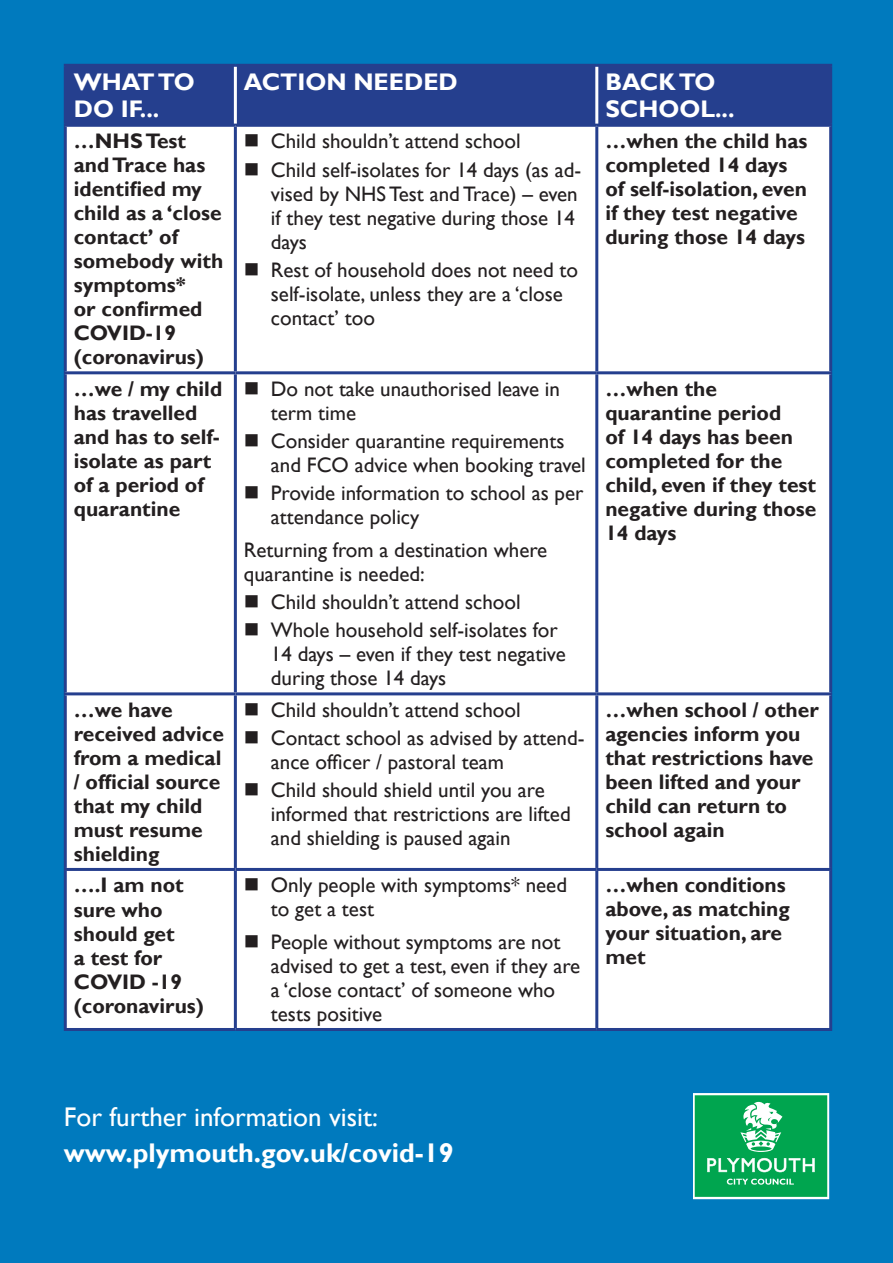
<style>
.page{position:relative;width:893px;height:1263px;background:#007abe}
.page>*{position:absolute;margin:0;border:0;box-sizing:border-box;transform-origin:0 0}
.t1{font:700 27px/36.6px "Gill Sans";color:#fff}
._14pt_header{font:700 24px/26.4px "Gill Sans";color:#fff}
.Main{font:21px/24px "Gill Sans";color:#231f20}
.Main-2{font:700 21px/24px "Gill Sans";color:#231f20}
.s1{font-weight:400}
</style>
<div class="page">
<div style="left:67px;top:67px;width:762px;height:57px;background:#253f8e"></div>
<div style="left:67px;top:127px;width:762px;height:901px;background:#fff"></div>
<hr style="left:64px;top:64px;width:171px;height:3px;background:#253f8e">
<hr style="left:64px;top:67px;width:3px;height:57px;background:#253f8e">
<hr style="left:235px;top:64px;width:362px;height:3px;background:#253f8e">
<hr style="left:597px;top:64px;width:235px;height:3px;background:#253f8e">
<hr style="left:829px;top:67px;width:3px;height:57px;background:#253f8e">
<hr style="left:64px;top:127px;width:3px;height:244px;background:#253f8e">
<hr style="left:234px;top:127px;width:3px;height:244px;background:#253f8e">
<hr style="left:595px;top:127px;width:3px;height:244px;background:#253f8e">
<hr style="left:829px;top:127px;width:3px;height:244px;background:#253f8e">
<hr style="left:64px;top:371px;width:171px;height:3px;background:#253f8e">
<hr style="left:64px;top:374px;width:3px;height:318px;background:#253f8e">
<hr style="left:235px;top:371px;width:362px;height:3px;background:#253f8e">
<hr style="left:234px;top:374px;width:3px;height:318px;background:#253f8e">
<hr style="left:597px;top:371px;width:235px;height:3px;background:#253f8e">
<hr style="left:595px;top:374px;width:3px;height:318px;background:#253f8e">
<hr style="left:829px;top:374px;width:3px;height:318px;background:#253f8e">
<hr style="left:64px;top:692px;width:171px;height:3px;background:#253f8e">
<hr style="left:64px;top:695px;width:3px;height:173px;background:#253f8e">
<hr style="left:235px;top:692px;width:362px;height:3px;background:#253f8e">
<hr style="left:234px;top:695px;width:3px;height:173px;background:#253f8e">
<hr style="left:597px;top:692px;width:235px;height:3px;background:#253f8e">
<hr style="left:595px;top:695px;width:3px;height:173px;background:#253f8e">
<hr style="left:829px;top:695px;width:3px;height:173px;background:#253f8e">
<hr style="left:64px;top:868px;width:171px;height:3px;background:#253f8e">
<hr style="left:64px;top:871px;width:3px;height:157px;background:#253f8e">
<hr style="left:235px;top:868px;width:362px;height:3px;background:#253f8e">
<hr style="left:234px;top:871px;width:3px;height:157px;background:#253f8e">
<hr style="left:597px;top:868px;width:235px;height:3px;background:#253f8e">
<hr style="left:595px;top:871px;width:3px;height:157px;background:#253f8e">
<hr style="left:829px;top:871px;width:3px;height:157px;background:#253f8e">
<hr style="left:64px;top:1028px;width:171px;height:3px;background:#253f8e">
<hr style="left:235px;top:1028px;width:362px;height:3px;background:#253f8e">
<hr style="left:597px;top:1028px;width:235px;height:3px;background:#253f8e">
<hr style="left:234px;top:67px;width:3px;height:57px;background:#fff">
<hr style="left:595px;top:67px;width:3px;height:57px;background:#fff">
<hr style="left:64px;top:124px;width:171px;height:3px;background:#253f8e">
<hr style="left:235px;top:124px;width:362px;height:3px;background:#253f8e">
<hr style="left:597px;top:124px;width:235px;height:3px;background:#253f8e">
<svg style="left:693px;top:1093px;width:136px;height:106px"></svg>
<svg style="left:246px;top:134px;width:12px;height:13px"></svg>
<svg style="left:246px;top:163px;width:12px;height:12px"></svg>
<svg style="left:246px;top:263px;width:12px;height:12px"></svg>
<svg style="left:246px;top:382px;width:12px;height:12px"></svg>
<svg style="left:246px;top:434px;width:12px;height:13px"></svg>
<svg style="left:246px;top:486px;width:12px;height:13px"></svg>
<svg style="left:246px;top:595px;width:12px;height:13px"></svg>
<svg style="left:246px;top:623px;width:12px;height:13px"></svg>
<svg style="left:246px;top:703px;width:12px;height:12px"></svg>
<svg style="left:246px;top:731px;width:12px;height:13px"></svg>
<svg style="left:246px;top:783px;width:12px;height:13px"></svg>
<svg style="left:246px;top:878px;width:12px;height:13px"></svg>
<svg style="left:246px;top:935px;width:12px;height:12px"></svg>
<p class="_14pt_header" style="left:74px;top:70px;width:122px">WHAT TO<br>DO IF...</p>
<p class="_14pt_header" style="left:244px;top:70px;width:215px">ACTION NEEDED</p>
<p class="_14pt_header" style="left:605px;top:70px;width:131px">BACK TO<br>SCHOOL...</p>
<p class="Main-2" style="left:74px;top:130px;width:151px">…NHS Test and Trace has identified my child as a ‘close contact’ of somebody with symptoms*<br>or confirmed<br>COVID-19 (coronavirus)</p>
<p class="Main" style="left:271px;top:130px;width:251px">Child shouldn’t attend school</p>
<p class="Main-2" style="left:605px;top:130px;width:204px">…when the child has completed 14 days of self-isolation, even if they test negative during those 14 days</p>
<p class="Main" style="left:271px;top:158px;width:312px">Child self-isolates for 14 days (as ad&shy;vised by NHS Test and Trace) – even if they test negative during those 14 days</p>
<p class="Main" style="left:271px;top:258px;width:309px">Rest of household does not need to self-isolate, unless they are a ‘close contact’ too</p>
<p class="Main-2" style="left:74px;top:377px;width:150px">…we / my child has travelled and has to self&shy;isolate as part of a period of quarantine</p>
<p class="Main" style="left:271px;top:377px;width:291px">Do not take unauthorised leave in term time</p>
<p class="Main" style="left:271px;top:429px;width:317px">Consider quarantine requirements and FCO advice when booking travel</p>
<p class="Main" style="left:271px;top:482px;width:314px">Provide information to school as per attendance policy</p>
<p class="Main" style="left:244px;top:538px;width:305px">Returning from a destination where quarantine is needed:</p>
<p class="Main" style="left:271px;top:590px;width:251px">Child shouldn’t attend school</p>
<p class="Main" style="left:271px;top:619px;width:296px">Whole household self-isolates for<br>14 days – even if they test negative during those 14 days</p>
<p class="Main-2" style="left:74px;top:698px;width:152px">…we have received advice from a medical / official source that my child must resume shielding</p>
<p class="Main" style="left:271px;top:698px;width:251px">Child shouldn’t attend school</p>
<p class="Main" style="left:271px;top:726px;width:315px">Contact school as advised by attend&shy;ance officer / pastoral team</p>
<p class="Main" style="left:271px;top:779px;width:301px">Child should shield until you are informed that restrictions are lifted and shielding is paused again</p>
<p class="Main-2" style="left:74px;top:874px;width:132px">….I am not sure who should get<br>a test for<br>COVID -19 (coronavirus)</p>
<p class="Main" style="left:271px;top:874px;width:298px">Only people with symptoms* need to get a test</p>
<p class="Main" style="left:271px;top:930px;width:311px">People without symptoms are not advised to get a test, even if they are a ‘close contact’ of someone who tests positive</p>
<p class="Main-2" style="left:605px;top:377px;width:213px">…when the quarantine period<br>of 14 days has been completed for the child, even if they test negative during those<br>14 days</p>
<p class="Main-2" style="left:605px;top:698px;width:215px">…when school / other agencies inform you that restrictions have been lifted and your child can return to school again</p>
<p class="Main-2" style="left:605px;top:874px;width:186px">…when conditions above, as matching your situation, are met</p>
<p class="t1" style="left:64px;top:1099px;width:391px"><span class="s1">For further information visit: </span>www.plymouth.gov.uk/covid-19</p>
</div>
